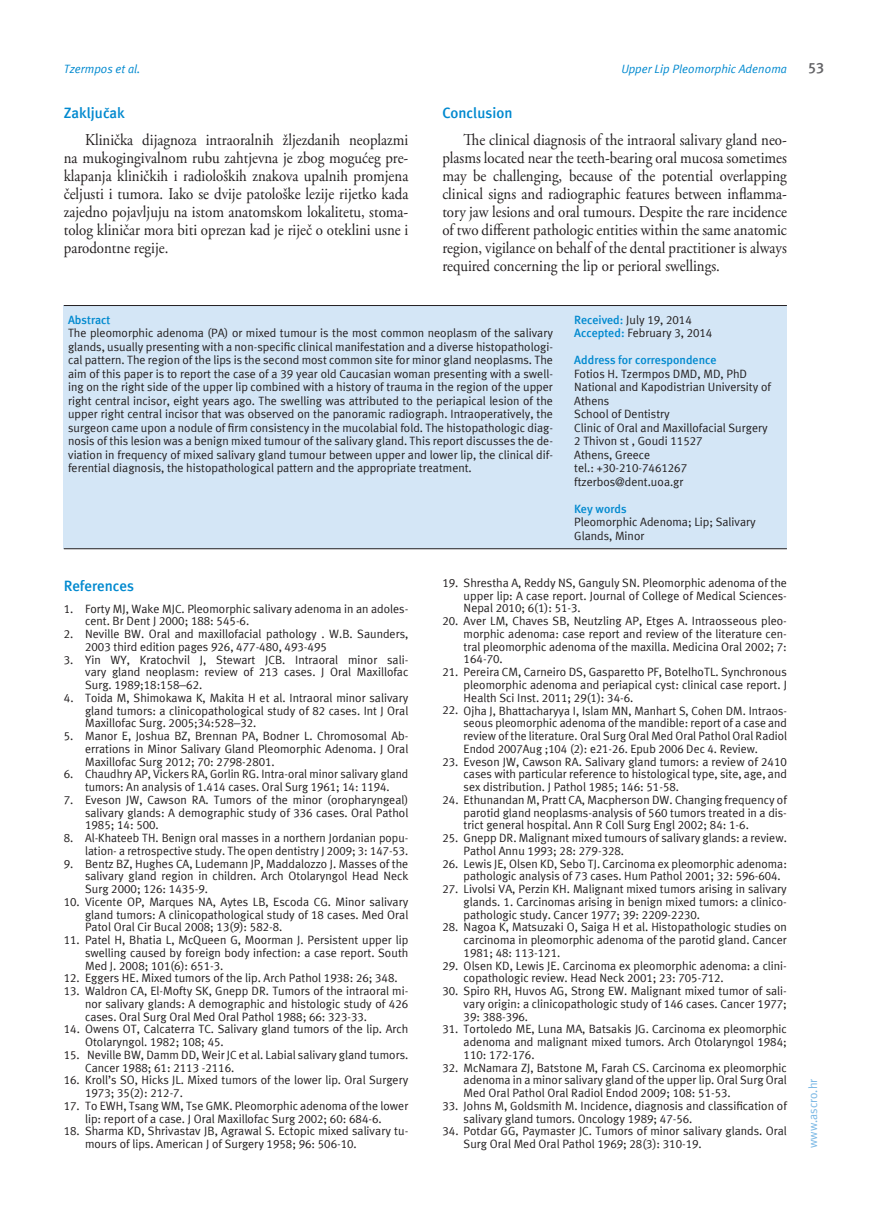
<style>
.page{position:relative;width:872px;height:1212px;background:#fff}
.page>*{position:absolute;margin:0;border:0;box-sizing:border-box;transform-origin:0 0}
.t1{font:16.5px/18px "Adobe Garamond Pro";color:#231f20;text-align:justify;scale:.9 1}
.t2{font:700 15px "Meta ASC";color:#0089cf}
.t3{font:700 15px "Meta ASC";color:#636366}
.t4{font:12px/12.8px "Meta ASC";color:#231f20;text-align:justify}
.t5{font:700 12px "Meta ASC";color:#0089cf}
.t6{font:italic 12px "Meta ASC";color:#0089cf}
.t7{font:12px "Meta ASC";color:#77b6e4}
.s1{font-weight:700;color:#0089cf}
</style>
<div class="page">
<div style="left:64px;top:305px;width:723px;height:244px;background:#d4e6f6"></div>
<hr style="left:64px;top:305px;width:723px;height:1px;background:#231f20">
<hr style="left:64px;top:548px;width:723px;height:1px;background:#231f20">
<p class="t6" style="left:64px;top:62px;width:78px">Tzermpos et al.</p>
<p class="t6" style="left:621px;top:62px;width:167px">Upper Lip Pleomorphic Adenoma</p>
<p class="t3" style="left:808px;top:59px;width:18px">53</p>
<p class="t2" style="left:442px;top:104px;width:72px">Conclusion</p>
<p class="t1" style="left:442px;top:131px;width:384px;text-indent:21px">The clinical diagnosis of the intraoral salivary gland neo&shy;plasms located near the teeth-bearing oral mucosa sometimes may be challenging, because of the potential overlapping clinical signs and radiographic features between inflamma&shy;tory jaw lesions and oral tumours. Despite the rare incidence of two different pathologic entities within the same anatomic region, vigilance on behalf of the dental practitioner is always required concerning the lip or perioral swellings.</p>
<p class="t2" style="left:64px;top:104px;width:63px">Zaključak</p>
<p class="t1" style="left:64px;top:131px;width:384px;text-indent:21px">Klinička dijagnoza intraoralnih žljezdanih neoplazmi na mukogingivalnom rubu zahtjevna je zbog mogućeg pre&shy;klapanja kliničkih i radioloških znakova upalnih promjena čeljusti i tumora. Iako se dvije patološke lezije rijetko kada zajedno pojavljuju na istom anatomskom lokalitetu, stoma&shy;tolog kliničar mora biti oprezan kad je riječ o oteklini usne i parodontne regije.</p>
<p class="t5" style="left:68px;top:313px;width:44px">Abstract</p>
<p class="t4" style="left:68px;top:326px;width:486px;line-height:13.5px">The pleomorphic adenoma (PA) or mixed tumour is the most common neoplasm of the salivary glands, usually presenting with a non-specific clinical manifestation and a diverse histopathologi&shy;cal pattern. The region of the lips is the second most common site for minor gland neoplasms. The aim of this paper is to report the case of a 39 year old Caucasian woman presenting with a swell&shy;ing on the right side of the upper lip combined with a history of trauma in the region of the upper right central incisor, eight years ago. The swelling was attributed to the periapical lesion of the upper right central incisor that was observed on the panoramic radiograph. Intraoperatively, the surgeon came upon a nodule of firm consistency in the mucolabial fold. The histopathologic diag&shy;nosis of this lesion was a benign mixed tumour of the salivary gland. This report discusses the de&shy;viation in frequency of mixed salivary gland tumour between upper and lower lip, the clinical dif&shy;ferential diagnosis, the histopathological pattern and the appropriate treatment.</p>
<p class="t4" style="left:574px;top:313px;width:140px;line-height:13.5px"><span class="s1">Received:</span> July 19, 2014<br><span class="s1">Accepted:</span> February 3, 2014</p>
<p class="t5" style="left:574px;top:353px;width:144px">Address for correspondence</p>
<p class="t4" style="left:574px;top:367px;width:198px;line-height:13.5px;text-align:left">Fotios H. Tzermpos DMD, MD, PhD<br>National and Kapodistrian University of<br>Athens<br>School of Dentistry<br>Clinic of Oral and Maxillofacial Surgery<br>2 Thivon st , Goudi 11527<br>Athens, Greece<br>tel.: +30-210-7461267 ftzerbos@dent.uoa.gr</p>
<p class="t5" style="left:574px;top:502px;width:54px">Key words</p>
<p class="t4" style="left:574px;top:515px;width:183px;line-height:13.5px">Pleomorphic Adenoma; Lip; Salivary<br>Glands, Minor</p>
<p class="t2" style="left:64px;top:577px;width:72px">References</p>
<p class="t4" style="left:85px;top:602px;width:325px;text-indent:-21px">1. Forty MJ, Wake MJC. Pleomorphic salivary adenoma in an adoles&shy;cent. Br Dent J 2000; 188: 545-6.</p>
<p class="t4" style="left:85px;top:627px;width:325px;text-indent:-21px">2. Neville BW. Oral and maxillofacial pathology . W.B. Saunders,<br>2003 third edition pages 926, 477-480, 493-495</p>
<p class="t4" style="left:85px;top:653px;width:325px;text-indent:-21px">3. Yin WY, Kratochvil J, Stewart JCB. Intraoral minor sali&shy;vary gland neoplasm: review of 213 cases. J Oral Maxillofac Surg. 1989;18:158–62.</p>
<p class="t4" style="left:85px;top:691px;width:325px;text-indent:-21px">4. Toida M, Shimokawa K, Makita H et al. Intraoral minor salivary gland tumors: a clinicopathological study of 82 cases. Int J Oral Maxillofac Surg. 2005;34:528–32.</p>
<p class="t4" style="left:85px;top:729px;width:325px;text-indent:-21px">5. Manor E, Joshua BZ, Brennan PA, Bodner L. Chromosomal Ab&shy;errations in Minor Salivary Gland Pleomorphic Adenoma. J Oral Maxillofac Surg 2012; 70: 2798-2801.</p>
<p class="t4" style="left:64px;top:768px;width:346px;text-align:center">6. Chaudhry AP, Vickers RA, Gorlin RG. Intra-oral minor salivary gland tumors: An analysis of 1.414 cases. Oral Surg 1961; 14: 1194.</p>
<p class="t4" style="left:85px;top:793px;width:325px;text-indent:-21px">7. Eveson JW, Cawson RA. Tumors of the minor (oropharyngeal) salivary glands: A demographic study of 336 cases. Oral Pathol 1985; 14: 500.</p>
<p class="t4" style="left:64px;top:831px;width:346px;text-align:right">8. Al-Khateeb TH. Benign oral masses in a northern Jordanian popu&shy;lation- a retrospective study. The open dentistry J 2009; 3: 147-53.</p>
<p class="t4" style="left:85px;top:857px;width:325px;text-indent:-21px">9. Bentz BZ, Hughes CA, Ludemann JP, Maddalozzo J. Masses of the salivary gland region in children. Arch Otolaryngol Head Neck Surg 2000; 126: 1435-9.</p>
<p class="t4" style="left:85px;top:895px;width:325px;text-indent:-21px">10. Vicente OP, Marques NA, Aytes LB, Escoda CG. Minor salivary gland tumors: A clinicopathological study of 18 cases. Med Oral Patol Oral Cir Bucal 2008; 13(9): 582-8.</p>
<p class="t4" style="left:85px;top:933px;width:325px;text-indent:-21px">11. Patel H, Bhatia L, McQueen G, Moorman J. Persistent upper lip swelling caused by foreign body infection: a case report. South Med J. 2008; 101(6): 651-3.</p>
<p class="t4" style="left:64px;top:972px;width:335px">12. Eggers HE. Mixed tumors of the lip. Arch Pathol 1938: 26; 348.</p>
<p class="t4" style="left:85px;top:984px;width:325px;text-indent:-21px">13. Waldron CA, El-Mofty SK, Gnepp DR. Tumors of the intraoral mi&shy;nor salivary glands: A demographic and histologic study of 426 cases. Oral Surg Oral Med Oral Pathol 1988; 66: 323-33.</p>
<p class="t4" style="left:85px;top:1023px;width:325px;text-indent:-21px">14. Owens OT, Calcaterra TC. Salivary gland tumors of the lip. Arch<br>Otolaryngol. 1982; 108; 45.</p>
<p class="t4" style="left:85px;top:1048px;width:325px;text-indent:-21px">15. Neville BW, Damm DD, Weir JC et al. Labial salivary gland tumors.<br>Cancer 1988; 61: 2113 -2116.</p>
<p class="t4" style="left:85px;top:1074px;width:325px;text-indent:-21px">16. Kroll’s SO, Hicks JL. Mixed tumors of the lower lip. Oral Surgery<br>1973; 35(2): 212-7.</p>
<p class="t4" style="left:64px;top:1099px;width:346px;text-align:center">17. To EWH, Tsang WM, Tse GMK. Pleomorphic adenoma of the lower lip: report of a case. J Oral Maxillofac Surg 2002; 60: 684-6.</p>
<p class="t4" style="left:85px;top:1124px;width:325px;text-indent:-21px">18. Sharma KD, Shrivastav JB, Agrawal S. Ectopic mixed salivary tu&shy;mours of lips. American J of Surgery 1958; 96: 506-10.</p>
<p class="t4" style="left:463px;top:576px;width:325px;text-indent:-21px">19. Shrestha A, Reddy NS, Ganguly SN. Pleomorphic adenoma of the upper lip: A case report. Journal of College of Medical Sciences-Nepal 2010; 6(1): 51-3.</p>
<p class="t4" style="left:463px;top:614px;width:325px;text-indent:-21px">20. Aver LM, Chaves SB, Neutzling AP, Etges A. Intraosseous pleo&shy;morphic adenoma: case report and review of the literature cen&shy;tral pleomorphic adenoma of the maxilla. Medicina Oral 2002; 7:<br>164-70.</p>
<p class="t4" style="left:463px;top:665px;width:325px;text-indent:-21px">21. Pereira CM, Carneiro DS, Gasparetto PF, BotelhoTL. Synchronous pleomorphic adenoma and periapical cyst: clinical case report. J Health Sci Inst. 2011; 29(1): 34-6.</p>
<p class="t4" style="left:463px;top:704px;width:325px;text-indent:-21px">22. Ojha J, Bhattacharyya I, Islam MN, Manhart S, Cohen DM. Intraos&shy;seous pleomorphic adenoma of the mandible: report of a case and review of the literature. Oral Surg Oral Med Oral Pathol Oral Radiol Endod 2007Aug ;104 (2): e21-26. Epub 2006 Dec 4. Review.</p>
<p class="t4" style="left:463px;top:755px;width:325px;text-indent:-21px">23. Eveson JW, Cawson RA. Salivary gland tumors: a review of 2410 cases with particular reference to histological type, site, age, and sex distribution. J Pathol 1985; 146: 51-58.</p>
<p class="t4" style="left:463px;top:793px;width:325px;text-indent:-21px">24. Ethunandan M, Pratt CA, Macpherson DW. Changing frequency of parotid gland neoplasms-analysis of 560 tumors treated in a dis&shy;trict general hospital. Ann R Coll Surg Engl 2002; 84: 1-6.</p>
<p class="t4" style="left:463px;top:831px;width:325px;text-indent:-21px">25. Gnepp DR. Malignant mixed tumours of salivary glands: a review.<br>Pathol Annu 1993; 28: 279-328.</p>
<p class="t4" style="left:463px;top:857px;width:325px;text-indent:-21px">26. Lewis JE, Olsen KD, Sebo TJ. Carcinoma ex pleomorphic adenoma: pathologic analysis of 73 cases. Hum Pathol 2001; 32: 596-604.</p>
<p class="t4" style="left:463px;top:882px;width:325px;text-indent:-21px">27. Livolsi VA, Perzin KH. Malignant mixed tumors arising in salivary glands. 1. Carcinomas arising in benign mixed tumors: a clinico&shy;pathologic study. Cancer 1977; 39: 2209-2230.</p>
<p class="t4" style="left:463px;top:921px;width:325px;text-indent:-21px">28. Nagoa K, Matsuzaki O, Saiga H et al. Histopathologic studies on carcinoma in pleomorphic adenoma of the parotid gland. Cancer 1981; 48: 113-121.</p>
<p class="t4" style="left:463px;top:959px;width:325px;text-indent:-21px">29. Olsen KD, Lewis JE. Carcinoma ex pleomorphic adenoma: a clini&shy;copathologic review. Head Neck 2001; 23: 705-712.</p>
<p class="t4" style="left:463px;top:984px;width:325px;text-indent:-21px">30. Spiro RH, Huvos AG, Strong EW. Malignant mixed tumor of sali&shy;vary origin: a clinicopathologic study of 146 cases. Cancer 1977; 39: 388-396.</p>
<p class="t4" style="left:463px;top:1023px;width:325px;text-indent:-21px">31. Tortoledo ME, Luna MA, Batsakis JG. Carcinoma ex pleomorphic adenoma and malignant mixed tumors. Arch Otolaryngol 1984; 110: 172-176.</p>
<p class="t4" style="left:463px;top:1061px;width:325px;text-indent:-21px">32. McNamara ZJ, Batstone M, Farah CS. Carcinoma ex pleomorphic adenoma in a minor salivary gland of the upper lip. Oral Surg Oral Med Oral Pathol Oral Radiol Endod 2009; 108: 51-53.</p>
<p class="t4" style="left:463px;top:1099px;width:325px;text-indent:-21px">33. Johns M, Goldsmith M. Incidence, diagnosis and classification of salivary gland tumors. Oncology 1989; 47-56.</p>
<p class="t4" style="left:463px;top:1124px;width:325px;text-indent:-21px">34. Potdar GG, Paymaster JC. Tumors of minor salivary glands. Oral<br>Surg Oral Med Oral Pathol 1969; 28(3): 310-19.</p>
<p class="t7" style="left:806px;top:1148px;width:71px;rotate:-90deg">www.ascro.hr</p>
</div>
